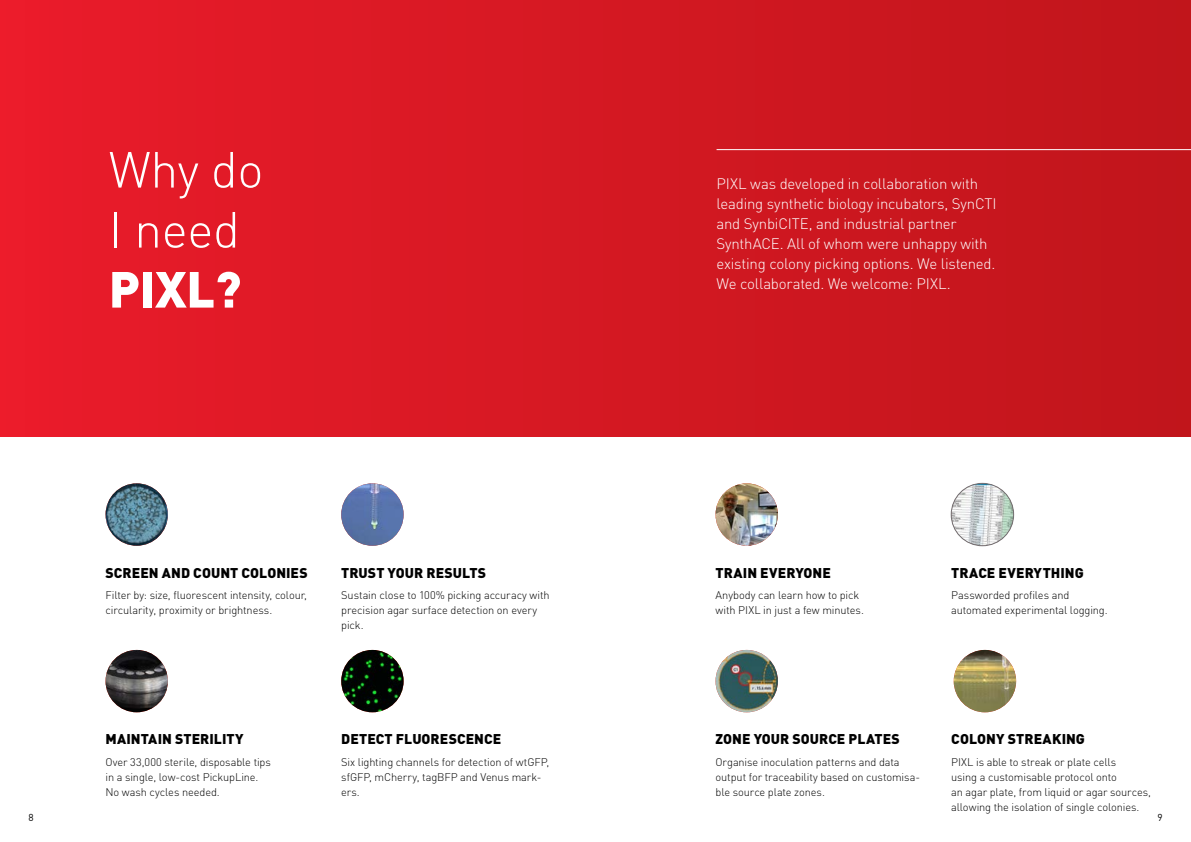
<style>
.page{position:relative;width:1191px;height:842px;background:#fff}
.page>*{position:absolute;margin:0;border:0;box-sizing:border-box;transform-origin:0 0}
.t1{font:300 50px/60px "DINOT";letter-spacing:-.01em;color:#fff}
.t2{font:900 50px "DINOT";color:#fff}
.t3{font:300 15px/20px "DINOT";letter-spacing:-.015em;color:#fff}
.t4{font:900 14px "DINOT";letter-spacing:.005em;color:#000}
.t5{font:300 11px/15px "DINOT";letter-spacing:-.01em;color:#000}
.t6{font:10px "DINOT";color:#000}
</style>
<div class="page">
<div style="left:0;top:0;width:1191px;height:437px;background:linear-gradient(to right,#ea1c2a,#c0151b)"></div>
<hr style="left:716px;top:149px;width:475px;height:1px;background:#fff">
<img style="left:105px;top:483px;width:63px;height:63px;border-radius:31px">
<img style="left:341px;top:483px;width:62px;height:63px;border-radius:31px">
<img style="left:105px;top:650px;width:63px;height:62px;border-radius:31px">
<img style="left:341px;top:650px;width:62px;height:62px;border-radius:31px">
<img style="left:715px;top:483px;width:63px;height:63px;border-radius:31px">
<img style="left:951px;top:483px;width:62px;height:63px;border-radius:31px">
<div style="left:951px;top:483px;width:62px;height:63px;border:1px solid #717073;border-radius:50%"></div>
<img style="left:715px;top:650px;width:63px;height:62px;border-radius:31px">
<img style="left:953px;top:650px;width:63px;height:62px;border-radius:31px">
<h1 class="t1" style="left:109px;top:139px;width:156px">Why do<br>I need</h1>
<h1 class="t2" style="left:109px;top:256px;width:134px">PIXL?</h1>
<p class="t4" style="left:106px;top:563px;width:204px">SCREEN AND COUNT COLONIES</p>
<p class="t5" style="left:105px;top:588px;width:203px">Filter by: size, fluorescent intensity, colour, circularity, proximity or brightness.</p>
<p class="t4" style="left:341px;top:563px;width:146px">TRUST YOUR RESULTS</p>
<p class="t5" style="left:341px;top:588px;width:210px">Sustain close to 100% picking accuracy with precision agar surface detection on every pick.</p>
<p class="t3" style="left:716px;top:174px;width:282px">PIXL was developed in collaboration with leading synthetic biology incubators, SynCTI and SynbiCITE, and industrial partner SynthACE. All of whom were unhappy with existing colony picking options. We listened.<br>We collaborated. We welcome: PIXL.</p>
<p class="t4" style="left:715px;top:563px;width:117px">TRAIN EVERYONE</p>
<p class="t5" style="left:715px;top:588px;width:150px">Anybody can learn how to pick with PIXL in just a few minutes.</p>
<p class="t4" style="left:951px;top:563px;width:134px">TRACE EVERYTHING</p>
<p class="t5" style="left:951px;top:588px;width:158px">Passworded profiles and automated experimental logging.</p>
<p class="t4" style="left:106px;top:730px;width:140px">MAINTAIN STERILITY</p>
<p class="t5" style="left:105px;top:754px;width:167px">Over 33,000 sterile, disposable tips in a single, low-cost PickupLine.<br>No wash cycles needed.</p>
<p class="t4" style="left:341px;top:730px;width:161px">DETECT FLUORESCENCE</p>
<p class="t5" style="left:341px;top:754px;width:210px">Six lighting channels for detection of wtGFP, sfGFP, mCherry, tagBFP and Venus mark&shy;ers.</p>
<p class="t4" style="left:715px;top:730px;width:186px">ZONE YOUR SOURCE PLATES</p>
<p class="t5" style="left:715px;top:754px;width:206px">Organise inoculation patterns and data output for traceability based on customisa&shy;ble source plate zones.</p>
<p class="t4" style="left:951px;top:730px;width:135px">COLONY STREAKING</p>
<p class="t5" style="left:951px;top:754px;width:201px">PIXL is able to streak or plate cells<br>using a customisable protocol onto<br>an agar plate, from liquid or agar sources, allowing the isolation of single colonies.</p>
<p class="t6" style="left:28px;top:811px;width:7px">8</p>
<p class="t6" style="left:1157px;top:811px;width:7px">9</p>
</div>
